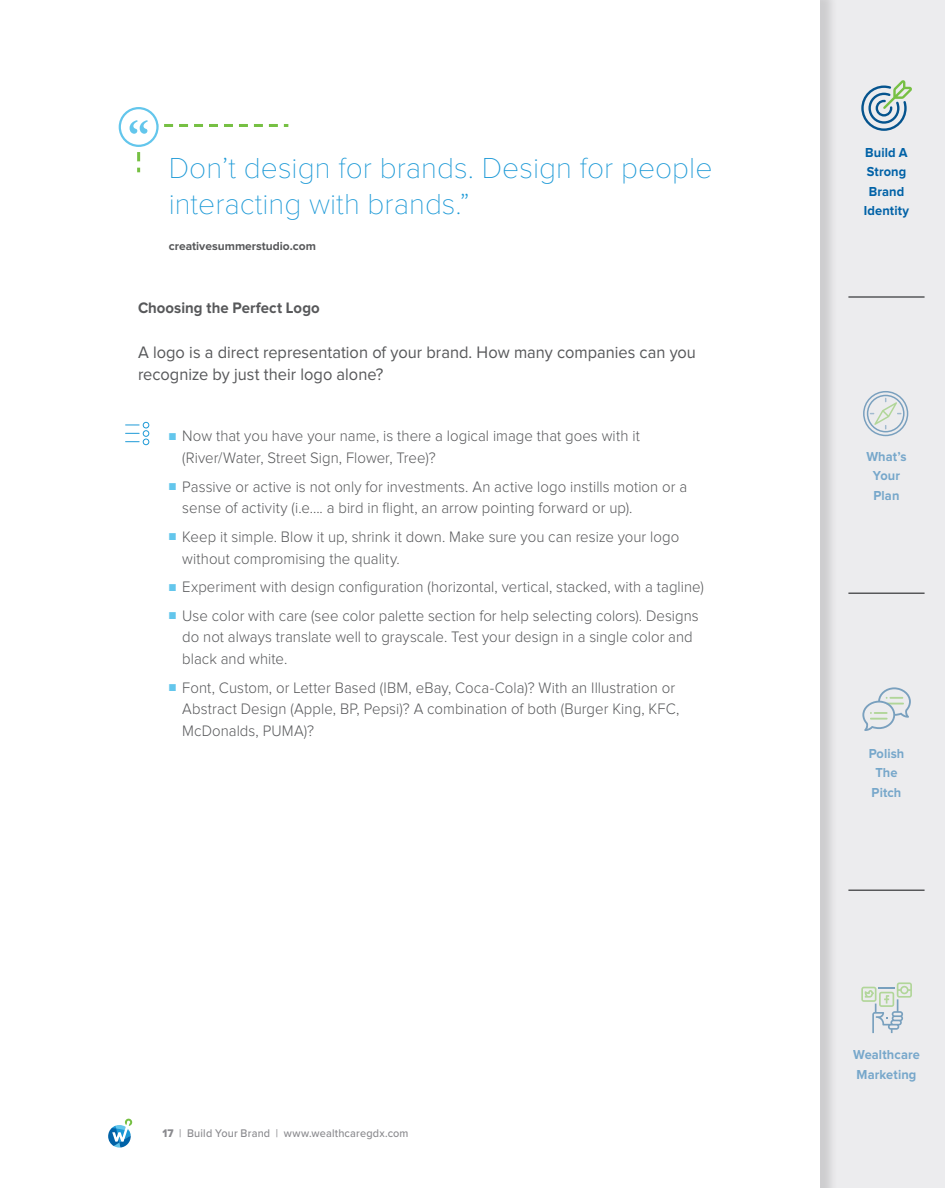
<style>
.page{position:relative;width:945px;height:1188px;background:#ececee}
.page>*{position:absolute;margin:0;border:0;box-sizing:border-box;transform-origin:0 0}
.t1{font:100 30px/36px "Proxima Nova T";color:#1a98d6}
.Intro_Copy{font:17.25px/22.5px "Proxima Nova";color:#57585a;scale:.95 1}
.t2{font:300 15.75px/21.8px "Proxima Nova";letter-spacing:.005em;color:#57585a;scale:.95 1}
.Intro_Copy-2{font:700 15.75px "Proxima Nova";letter-spacing:.005em;color:#57585a;scale:.95 1}
.t3{font:700 13.5px/19.5px "Proxima Nova";letter-spacing:.01em;color:#0162a7;text-align:center;scale:.95 1}
.Quote_Author{font:700 12px "Proxima Nova";color:#57585a}
.t4{font:500 11.55px "Proxima Nova";letter-spacing:.015em;color:#8a8a8e;scale:.95 1}
.s1{font-size:12px;color:#63c6ec}
.s2{font-family:"Proxima Nova Extrabld";font-weight:400}
</style>
<div class="page">
<div style="left:0;top:0;width:838px;height:1188px;background:#231f20;opacity:.15"></div>
<div style="left:0;top:0;width:820px;height:1188px;background:#fff"></div>
<svg style="left:108px;top:1119px;width:24px;height:29px"></svg>
<svg style="left:120px;top:108px;width:37px;height:38px"></svg>
<div style="left:119px;top:107px;width:40px;height:40px;border:2px solid #63c6ec;border-radius:50%"></div>
<svg style="left:130px;top:120px;width:159px;height:53px"></svg>
<svg style="left:125px;top:422px;width:24px;height:23px"></svg>
<hr style="left:848px;top:296px;width:77px;height:2px;background:#57585a">
<hr style="left:848px;top:592px;width:77px;height:2px;background:#57585a">
<hr style="left:848px;top:890px;width:77px;height:1px;background:#57585a">
<svg style="left:861px;top:80px;width:51px;height:51px"></svg>
<svg style="left:863px;top:391px;width:45px;height:45px"></svg>
<svg style="left:862px;top:687px;width:49px;height:44px"></svg>
<svg style="left:861px;top:982px;width:51px;height:51px"></svg>
<p class="t1" style="left:169px;top:148px;width:545px">Don’t design for brands. Design for people interacting with brands.”</p>
<p class="Quote_Author" style="left:169px;top:241px;width:149px">creativesummerstudio.com</p>
<p class="Intro_Copy-2" style="left:138px;top:300px;width:193px">Choosing the Perfect Logo</p>
<p class="Intro_Copy" style="left:138px;top:341px;width:589px">A logo is a direct representation of your brand. How many companies can you recognize by just their logo alone?</p>
<p class="t2" style="left:182px;top:426px;width:483px;text-indent:-14px"><span class="s1">■</span> Now that you have your name, is there a logical image that goes with it (River/Water, Street Sign, Flower, Tree)?</p>
<p class="t2" style="left:182px;top:476px;width:533px;text-indent:-14px"><span class="s1">■</span> Passive or active is not only for investments. An active logo instills motion or a sense of activity (i.e.... a bird in flight, an arrow pointing forward or up).</p>
<p class="t2" style="left:182px;top:526px;width:525px;text-indent:-14px"><span class="s1">■</span> Keep it simple. Blow it up, shrink it down. Make sure you can resize your logo without compromising the quality.</p>
<p class="t2" style="left:169px;top:577px;width:565px"><span class="s1">■</span> Experiment with design configuration (horizontal, vertical, stacked, with a tagline)</p>
<p class="t2" style="left:182px;top:605px;width:545px;text-indent:-14px"><span class="s1">■</span> Use color with care (see color palette section for help selecting colors). Designs do not always translate well to grayscale. Test your design in a single color and black and white.</p>
<p class="t2" style="left:182px;top:677px;width:525px;text-indent:-14px"><span class="s1">■</span> Font, Custom, or Letter Based (IBM, eBay, Coca-Cola)? With an Illustration or<br>Abstract Design (Apple, BP, Pepsi)? A combination of both (Burger King, KFC,<br>McDonalds, PUMA)?</p>
<p class="t4" style="left:163px;top:1125px;width:260px"><span class="s2">17</span> | Build Your Brand | www.wealthcaregdx.com</p>
<p class="t3" style="left:864px;top:143px;width:49px">Build A<br>Strong<br>Brand<br>Identity</p>
<p class="t3" style="left:866px;top:447px;width:44px">What’s<br>Your<br>Plan</p>
<p class="t3" style="left:869px;top:744px;width:39px;text-align:left">Polish<br>The<br>Pitch</p>
<p class="t3" style="left:853px;top:1045px;width:72px;text-align:left">Wealthcare<br>Marketing</p>
</div>
